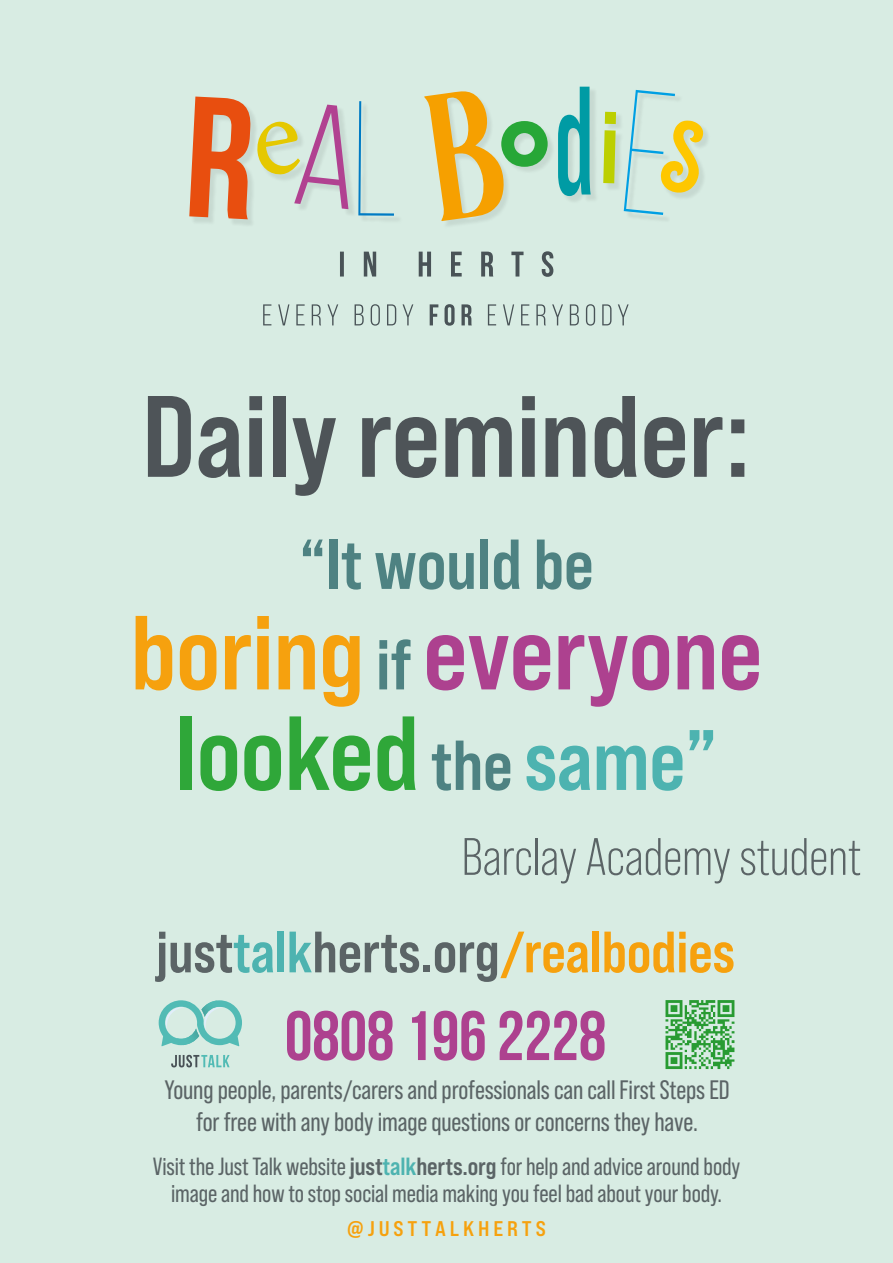
<style>
.page{position:relative;width:893px;height:1263px;background:#d8ece3}
.page>*{position:absolute;margin:0;border:0;box-sizing:border-box;transform-origin:0 0}
.t1{font:115.43px "Bebas Neue Pro Sm E Bd";letter-spacing:-.005em;color:#4e5458}
.t2{font:105px/100.5px "Bebas Neue Pro Sm E Bd";letter-spacing:-.005em;color:#ad418f;text-align:center}
.t3{font:700 77.55px "Avant Garde";color:#27a737}
.t4{font:70.5px "Bebas Neue Pro Sm E Bd";letter-spacing:-.005em;color:#4e8282}
.t5{font:69.82px "Bebas Neue";letter-spacing:-.005em;color:#ad418f}
.t6{font:58.12px "Bebas Neue Pro Sm E Bd";letter-spacing:-.005em;color:#5b6466}
.t7{font:52.5px "Bebas Neue Pro";letter-spacing:-.005em;color:#5b6466}
.t8{font:26.62px/32px "Bebas Neue Pro";letter-spacing:-.005em;color:#5b6466;text-align:center}
.t9{font:24.83px/27.4px "Bebas Neue Pro";letter-spacing:-.005em;color:#5b6466;text-align:center}
.t10{font:21.23px "Bebas Neue Pro Exp Bd";color:#f6a10e}
.s1{color:#f6a10e}
.s2{font-size:70.5px;color:#4e8282}
.s3{color:#2fa739}
.s4{font-size:85.5px;color:#4db3b0}
.s5{color:#4db3b0}
.s6{font-family:"Bebas Neue Pro Sm E Bd"}
.s7{font-family:"Bebas Neue Pro Sm E Bd";color:#4db3b0}
</style>
<div class="page">
<img style="left:194px;top:96px;width:62px;height:129px">
<svg style="left:189px;top:97px;width:62px;height:122px"></svg>
<img style="left:327px;top:104px;width:27px;height:110px">
<svg style="left:358px;top:101px;width:36px;height:115px"></svg>
<svg style="left:340px;top:251px;width:213px;height:26px"></svg>
<svg style="left:263px;top:304px;width:366px;height:22px"></svg>
<img style="left:604px;top:112px;width:17px;height:77px">
<svg style="left:603px;top:112px;width:13px;height:71px"></svg>
<svg style="left:560px;top:87px;width:31px;height:109px"></svg>
<img style="left:529px;top:123px;width:31px;height:65px">
<img style="left:415px;top:126px;width:114px;height:148px">
<img style="left:703px;top:128px;width:5px;height:51px">
<svg style="left:624px;top:90px;width:79px;height:125px"></svg>
<svg style="left:257px;top:105px;width:91px;height:104px"></svg>
<img style="left:665px;top:1000px;width:70px;height:69px">
<svg style="left:159px;top:1000px;width:83px;height:46px"></svg>
<img style="left:201px;top:1000px;width:22px;height:17px">
<img style="left:177px;top:1028px;width:22px;height:17px">
<svg style="left:171px;top:1055px;width:59px;height:12px"></svg>
<svg style="left:423px;top:96px;width:86px;height:125px"></svg>
<p class="t3" style="left:499px;top:87px;width:53px">o</p>
<p class="t1" style="left:142px;top:368px;width:610px">Daily reminder:</p>
<p class="t4" style="left:299px;top:522px;width:296px">“It would be</p>
<p class="t2" style="left:130px;top:601px;width:634px"><span class="s1">boring</span> <span class="s2">if</span> everyone <span class="s3">looked</span> <span class="s2">the</span> <span class="s4">same”</span></p>
<p class="t7" style="left:462px;top:827px;width:401px">Barclay Academy student</p>
<p class="t6" style="left:156px;top:917px;width:580px">just<span class="s5">talk</span>herts.org<span class="s1">/realbodies</span></p>
<p class="t5" style="left:285px;top:998px;width:323px">0808 196 2228</p>
<p class="t8" style="left:165px;top:1074px;width:566px">Young people, parents/carers and professionals can call First Steps ED for free with any body image questions or concerns they have.</p>
<p class="t9" style="left:153px;top:1152px;width:589px">Visit the Just Talk website <span class="s6">just</span><span class="s7">talk</span><span class="s6">herts.org</span> for help and advice around body image and how to stop social media making you feel bad about your body.</p>
<p class="t10" style="left:347px;top:1215px;width:200px">@ J U S T T A L K H E R T S</p>
</div>
